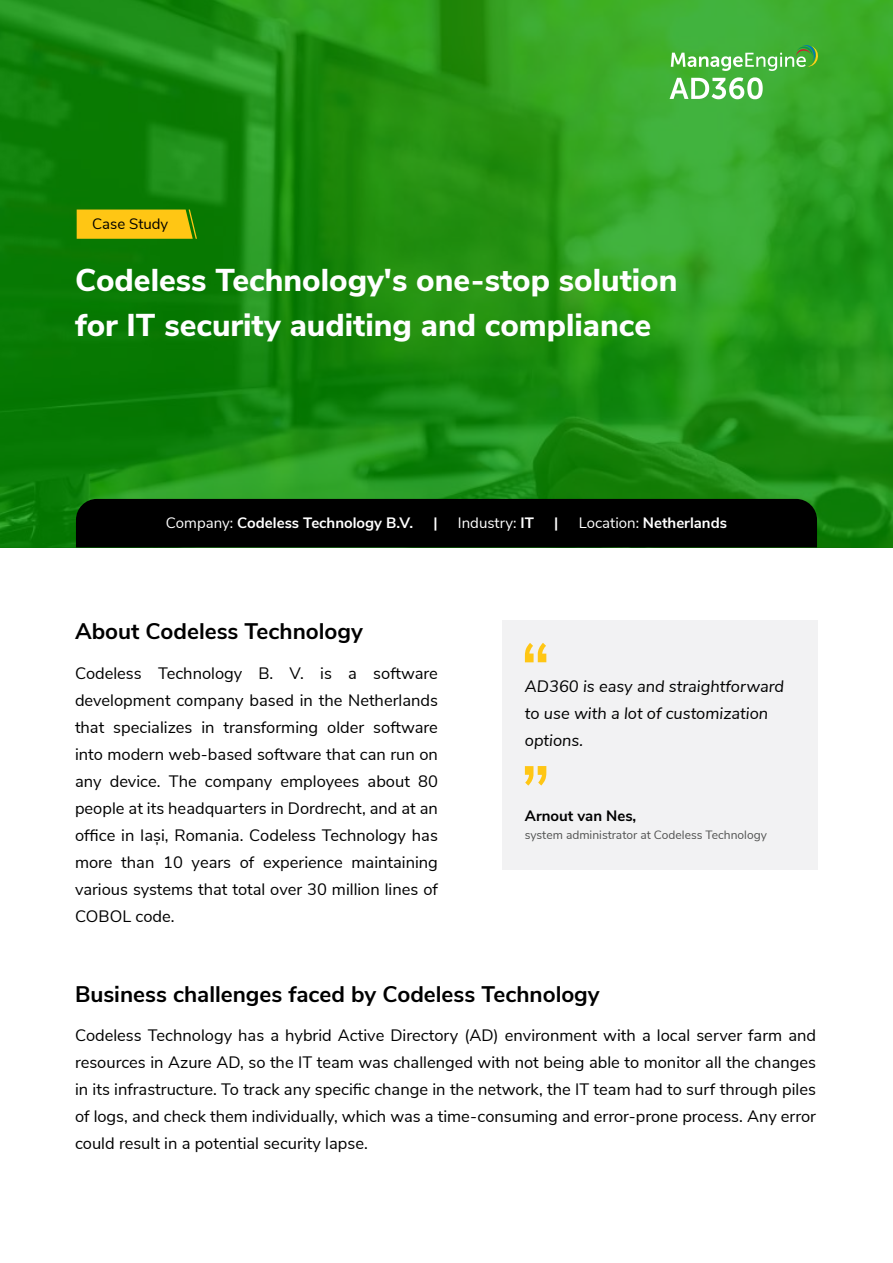
<style>
.page{position:relative;width:893px;height:1263px;background:#fff}
.page>*{position:absolute;margin:0;border:0;box-sizing:border-box;transform-origin:0 0}
.t1{font:800 31.5px/45px "Nunito Sans";color:#fff}
.t2{font:700 22.5px "Nunito Sans";color:#000}
.t3{font:16.5px/27px "Nunito Sans";color:#000;text-align:justify}
.t4{font:italic 16.5px/27px "Nunito Sans";color:#000}
.t5{font:700 15px "Nunito Sans";color:#fff}
.t6{font:700 15px "Nunito Sans";color:#000}
.t7{font:15px "Nunito Sans";color:#fff}
.t8{font:15px "Nunito Sans";color:#000}
.t9{font:12px "Nunito Sans";color:#515251}
.s1{font-weight:400}
.s2{font-weight:700}
</style>
<div class="page">
<img style="left:0;top:0;width:893px;height:547px">
<div style="left:502px;top:620px;width:316px;height:250px;background:#f2f2f3"></div>
<svg style="left:525px;top:643px;width:21px;height:19px"></svg>
<svg style="left:525px;top:766px;width:21px;height:20px"></svg>
<svg style="left:77px;top:210px;width:120px;height:29px;background:#efc112"></svg>
<div style="left:76px;top:499px;width:741px;height:48px;background:#000"></div>
<svg style="left:670px;top:77px;width:93px;height:22px"></svg>
<svg style="left:671px;top:42px;width:151px;height:29px;background:#61bc58"></svg>
<p class="t8" style="left:92px;top:213px;width:78px">Case Study</p>
<h1 class="t1" style="left:75px;top:255px;width:604px">Codeless Technology's one-stop solution for IT security auditing and compliance</h1>
<p class="t5" style="left:166px;top:511px;width:249px"><span class="s1">Company:</span> Codeless Technology B.V.</p>
<p class="t5" style="left:433px;top:511px;width:6px">|</p>
<p class="t7" style="left:458px;top:511px;width:77px">Industry: <span class="s2">IT</span></p>
<p class="t5" style="left:554px;top:511px;width:6px">|</p>
<p class="t5" style="left:579px;top:511px;width:150px"><span class="s1">Location:</span> Netherlands</p>
<h2 class="t2" style="left:75px;top:615px;width:289px">About Codeless Technology</h2>
<p class="t3" style="left:75px;top:658px;width:364px">Codeless Technology B. V. is a software development company based in the Netherlands that specializes in transforming older software into modern web-based software that can run on any device. The company employees about 80 people at its headquarters in Dordrecht, and at an office in Iași, Romania. Codeless Technology has more than 10 years of experience maintaining various systems that total over 30 million lines of COBOL code.</p>
<p class="t4" style="left:525px;top:672px;width:261px">AD360 is easy and straightforward to use with a lot of customization options.</p>
<p class="t6" style="left:525px;top:804px;width:113px">Arnout van Nes,</p>
<p class="t9" style="left:525px;top:826px;width:243px">system administrator at Codeless Technology</p>
<h2 class="t2" style="left:75px;top:978px;width:526px">Business challenges faced by Codeless Technology</h2>
<p class="t3" style="left:75px;top:1021px;width:743px">Codeless Technology has a hybrid Active Directory (AD) environment with a local server farm and resources in Azure AD, so the IT team was challenged with not being able to monitor all the changes in its infrastructure. To track any specific change in the network, the IT team had to surf through piles of logs, and check them individually, which was a time-consuming and error-prone process. Any error could result in a potential security lapse.</p>
</div>
